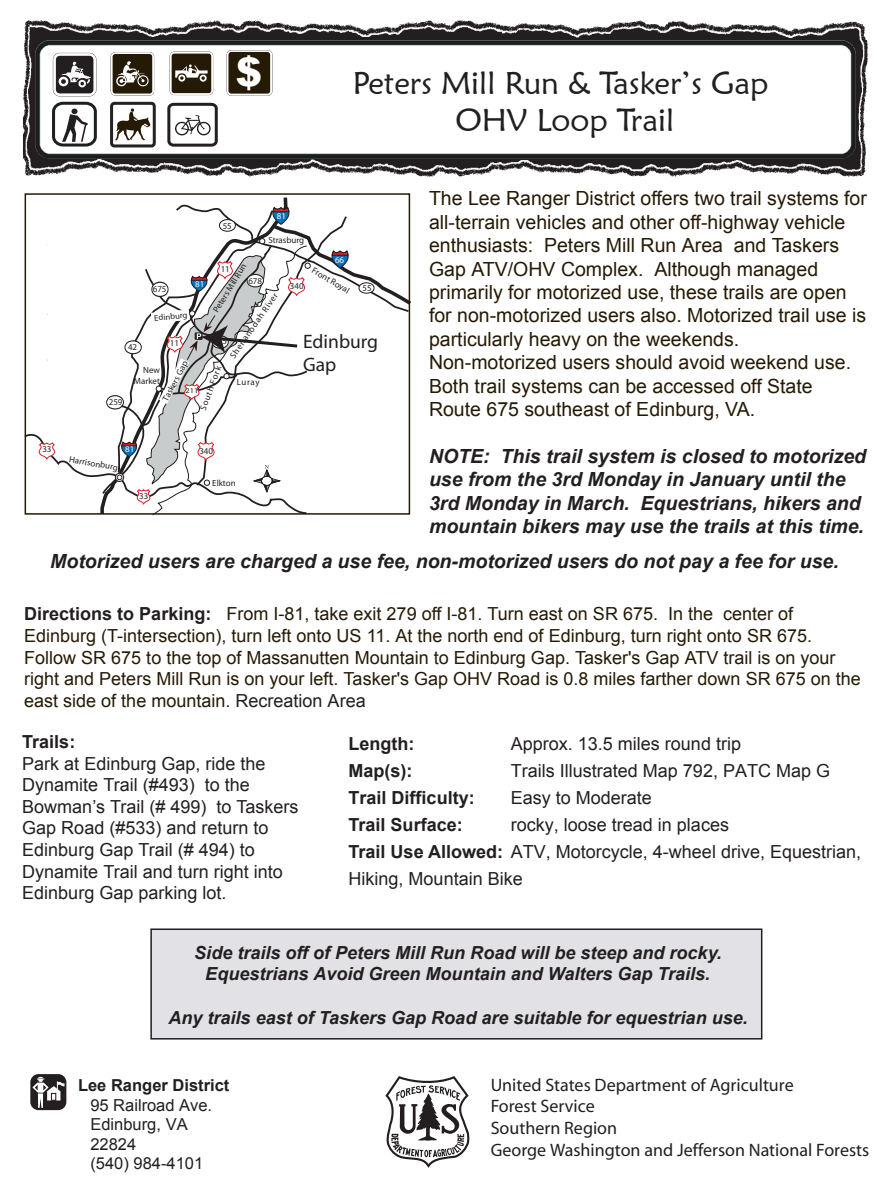
<style>
.page{position:relative;width:877px;height:1191px;background:#fff}
.page>*{position:absolute;margin:0;border:0;box-sizing:border-box;transform-origin:0 0}
.t1{font:900 39.45px "Arial";color:#fff}
.t2{font:31.5px/37.8px "Maiandra GD";color:#221f20;text-align:center}
.t3{font:19.5px/23.4px "Arial";color:#251a05}
.t4{font:italic 700 19.5px/23.4px "Arial";color:#231f20}
.t5{font:19.5px/23.4px "Myriad";color:#231f20}
.t6{font:18px/21.6px "Arial";color:#251a05}
.t7{font:18px/21.6px "Arial";color:#231f20}
.t8{font:italic 700 18px/21.6px "Arial";color:#231f20;text-align:center}
.t9{font:18px/21.6px "Myriad";color:#231f20}
.t10{font:700 18px "Arial";color:#231f20}
.t11{font:16.5px/19.5px "Arial";color:#231f20}
.t12{font:700 16.5px "Arial";color:#231f20}
.t13{font:8.85px/10.6px "Myriad";color:#231f20;text-align:right}
.t14{font:8.85px "Myriad";color:#fff}
.t15{font:8.85px "Myriad";color:#fdfefd}
.t16{font:8.85px "Myriad";color:#f9faf8}
.t17{font:8.25px "Myriad";color:#231f20;scale:1.04 1}
.t18{font:7.2px "Myriad";color:#231f20;scale:1.15 1}
.s1{font-weight:700;color:#231f20}
.s2{color:#231f20}
.s3{font-weight:700}
</style>
<div class="page">
<svg style="left:385px;top:1076px;width:84px;height:91px"></svg>
<img style="left:22px;top:20px;width:846px;height:184px">
<svg style="left:30px;top:1074px;width:37px;height:36px"></svg>
<div style="left:51px;top:1092px;width:5px;height:8px;border:1px solid #231f20"></div>
<svg style="left:166px;top:101px;width:53px;height:44px"></svg>
<div style="left:151px;top:929px;width:610px;height:109px;background:#e2e1e5"></div>
<div style="left:150px;top:928px;width:612px;height:111px;border:2px solid #231f20"></div>
<svg style="left:169px;top:52px;width:44px;height:43px"></svg>
<svg style="left:108px;top:52px;width:49px;height:94px"></svg>
<svg style="left:50px;top:53px;width:48px;height:92px"></svg>
<svg style="left:226px;top:50px;width:46px;height:46px;background:#483f2e"></svg>
<svg style="left:24px;top:204px;width:387px;height:310px"></svg>
<h1 class="t1" style="left:235px;top:43px;width:28px">$</h1>
<h2 class="t2" style="left:353px;top:63px;width:417px">Peters Mill Run &amp; Tasker’s Gap<br>OHV Loop Trail</h2>
<p class="t13" style="left:42px;top:444px;width:11px">33</p>
<p class="t14" style="left:277px;top:212px;width:11px">81</p>
<p class="t13" style="left:222px;top:221px;width:11px">55</p>
<p class="t13" style="left:211px;top:308px;width:56px;rotate:-58deg">Peters Mill Run</p>
<p class="t13" style="left:268px;top:235px;width:37px">Strasburg</p>
<p class="t14" style="left:335px;top:256px;width:11px">66</p>
<p class="t13" style="left:221px;top:264px;width:11px">11</p>
<p class="t13" style="left:315px;top:265px;width:43px;rotate:31deg">Front Royal</p>
<p class="t13" style="left:248px;top:276px;width:15px">678</p>
<p class="t16" style="left:195px;top:279px;width:11px">81</p>
<p class="t13" style="left:290px;top:281px;width:15px">340</p>
<p class="t13" style="left:362px;top:283px;width:11px">55</p>
<p class="t13" style="left:153px;top:284px;width:15px">675</p>
<p class="t17" style="left:154px;top:314px;width:33px;rotate:-5deg">Edinburg</p>
<p class="t13" style="left:228px;top:354px;width:79px;rotate:-55deg">Shenanodah River</p>
<p class="t13" style="left:237px;top:377px;width:24px">Luray</p>
<p class="t5" style="left:303px;top:330px;width:76px">Edinburg<br>Gap</p>
<p class="t13" style="left:128px;top:341px;width:11px">42</p>
<p class="t13" style="left:160px;top:398px;width:45px;rotate:-62deg">Taskers Gap</p>
<p class="t13" style="left:198px;top:408px;width:48px;rotate:-69deg">South Fork</p>
<p class="t13" style="left:133px;top:365px;width:28px;rotate:-1deg">New<br>Market</p>
<p class="t18" style="left:185px;top:387px;width:13px">211</p>
<p class="t13" style="left:109px;top:397px;width:15px">259</p>
<p class="t13" style="left:70px;top:454px;width:51px;rotate:10deg">Harrisonburg</p>
<p class="t15" style="left:125px;top:445px;width:11px">81</p>
<p class="t13" style="left:139px;top:491px;width:11px">33</p>
<p class="t13" style="left:199px;top:446px;width:15px">340</p>
<p class="t13" style="left:212px;top:478px;width:25px">Elkton</p>
<p class="t3" style="left:429px;top:187px;width:439px">The Lee Ranger District offers two trail systems for all-terrain vehicles and other off-highway vehicle enthusiasts: Peters Mill Run Area and Taskers Gap ATV/OHV Complex. Although managed primarily for motorized use, these trails are open for non-motorized users also. Motorized trail use is particularly heavy on the weekends.<br>Non-motorized users should avoid weekend use.<br>Both trail systems can be accessed off State Route 675 southeast of Edinburg, VA.</p>
<p class="t4" style="left:429px;top:445px;width:438px">NOTE: This trail system is closed to motorized use from the 3rd Monday in January until the 3rd Monday in March. Equestrians, hikers and mountain bikers may use the trails at this time.</p>
<p class="t4" style="left:50px;top:549px;width:789px">Motorized users are charged a use fee, non-motorized users do not pay a fee for use.</p>
<p class="t6" style="left:24px;top:603px;width:837px"><span class="s1">Directions to Parking:</span> From I-81, take exit 279 off I-81. Turn east on SR 675. In the center of Edinburg (T-intersection), turn left onto US 11. At the north end of Edinburg, turn right onto SR 675.<br>Follow SR 675 to the top of Massanutten Mountain to Edinburg Gap. Tasker's Gap ATV trail is on your right and Peters Mill Run is on your left. Tasker's Gap OHV Road is 0.8 miles farther down SR 675 on the east side of the mountain. <span class="s2">Recreation Area</span></p>
<p class="t10" style="left:22px;top:729px;width:55px">Trails:</p>
<p class="t7" style="left:22px;top:752px;width:278px">Park at Edinburg Gap, ride the<br>Dynamite Trail (#493) to the<br>Bowman’s Trail (# 499) to Taskers<br>Gap Road (#533) and return to<br>Edinburg Gap Trail (# 494) to<br>Dynamite Trail and turn right into<br>Edinburg Gap parking lot.</p>
<p class="t10" style="left:348px;top:731px;width:67px">Length:</p>
<p class="t7" style="left:510px;top:733px;width:232px">Approx. 13.5 miles round trip</p>
<p class="t10" style="left:348px;top:758px;width:65px">Map(s):</p>
<p class="t7" style="left:510px;top:760px;width:321px">Trails Illustrated Map 792, PATC Map G</p>
<p class="t10" style="left:348px;top:785px;width:128px">Trail Difficulty:</p>
<p class="t7" style="left:510px;top:787px;width:143px">Easy to Moderate</p>
<p class="t10" style="left:348px;top:812px;width:116px">Trail Surface:</p>
<p class="t7" style="left:348px;top:811px;width:514px;line-height:27px;text-indent:162px">rocky, loose tread in places<br><span class="s3">Trail Use Allowed:</span> ATV, Motorcycle, 4-wheel drive, Equestrian,<br>Hiking, Mountain Bike</p>
<p class="t8" style="left:194px;top:942px;width:529px">Side trails off of Peters Mill Run Road will be steep and rocky.<br>Equestrians Avoid Green Mountain and Walters Gap Trails.</p>
<p class="t8" style="left:168px;top:1007px;width:580px">Any trails east of Taskers Gap Road are suitable for equestrian use.</p>
<p class="t12" style="left:78px;top:1074px;width:153px">Lee Ranger District</p>
<p class="t11" style="left:90px;top:1095px;width:123px">95 Railroad Ave.<br>Edinburg, VA<br>22824<br>(540) 984-4101</p>
<p class="t9" style="left:490px;top:1074px;width:380px">United States Department of Agriculture<br>Forest Service<br>Southern Region<br>George Washington and Jefferson National Forests</p>
</div>
